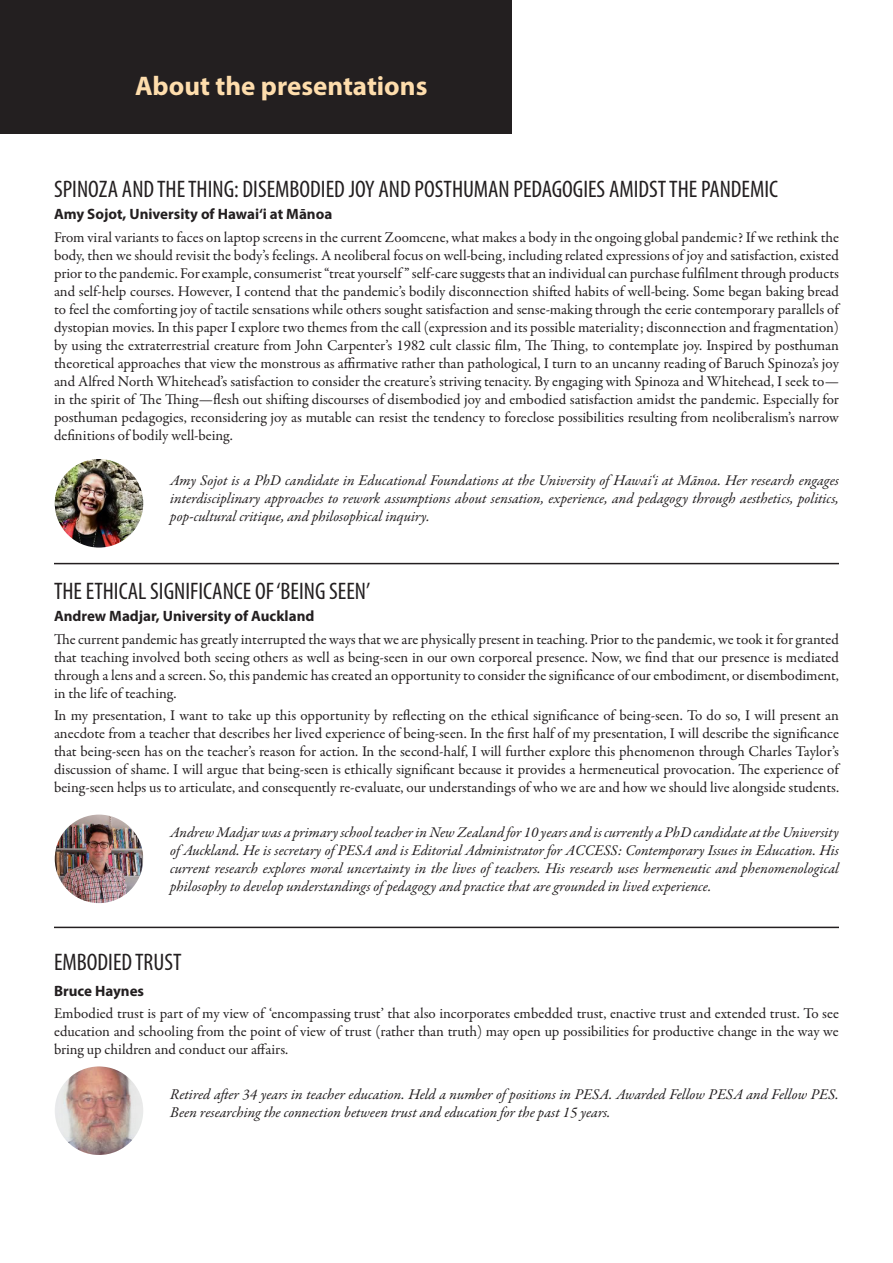
<style>
.page{position:relative;width:893px;height:1263px;background:#fff}
.page>*{position:absolute;margin:0;border:0;box-sizing:border-box;transform-origin:0 0}
.t1{font:700 27px "Myriad Pro";color:#feddac}
.t2{font:condensed 24px "Myriad Pro";color:#231f20}
.t3{font:15px/18px "Garamond Premr Pro";color:#231f20;text-align:justify}
.t4{font:italic 15px/18px "Garamond Premr Pro";color:#231f20;text-align:justify}
.t5{font:700 15px "Myriad Pro";color:#231f20}
</style>
<div class="page">
<div style="left:0;top:0;width:511px;height:133px;background:#231f20"></div>
<img style="left:55px;top:459px;width:88px;height:89px;border-radius:44px">
<img style="left:55px;top:815px;width:88px;height:88px;border-radius:44px">
<img style="left:55px;top:1066px;width:88px;height:89px;border-radius:44px">
<hr style="left:54px;top:563px;width:785px;height:1px;background:#231f20">
<hr style="left:54px;top:927px;width:785px;height:1px;background:#231f20">
<p class="t1" style="left:135px;top:68px;width:294px">About the presentations</p>
<p class="t2" style="left:54px;top:174px;width:726px">SPINOZA AND THE THING: DISEMBODIED JOY AND POSTHUMAN PEDAGOGIES AMIDST THE PANDEMIC</p>
<p class="t5" style="left:54px;top:204px;width:280px">Amy Sojot, University of Hawai‘i at Mānoa</p>
<p class="t3" style="left:54px;top:228px;width:787px">From viral variants to faces on laptop screens in the current Zoomcene, what makes a body in the ongoing global pandemic? If we rethink the body, then we should revisit the body’s feelings. A neoliberal focus on well-being, including related expressions of joy and satisfaction, existed prior to the pandemic. For example, consumerist “treat yourself ” self-care suggests that an individual can purchase fulfilment through products and self-help courses. However, I contend that the pandemic’s bodily disconnection shifted habits of well-being. Some began baking bread to feel the comforting joy of tactile sensations while others sought satisfaction and sense-making through the eerie contemporary parallels of dystopian movies. In this paper I explore two themes from the call (expression and its possible materiality; disconnection and fragmentation) by using the extraterrestrial creature from John Carpenter’s 1982 cult classic film, The Thing, to contemplate joy. Inspired by posthuman theoretical approaches that view the monstrous as affirmative rather than pathological, I turn to an uncanny reading of Baruch Spinoza’s joy and Alfred North Whitehead’s satisfaction to consider the creature’s striving tenacity. By engaging with Spinoza and Whitehead, I seek to— in the spirit of The Thing—flesh out shifting discourses of disembodied joy and embodied satisfaction amidst the pandemic. Especially for posthuman pedagogies, reconsidering joy as mutable can resist the tendency to foreclose possibilities resulting from neoliberalism’s narrow definitions of bodily well-being.</p>
<p class="t4" style="left:170px;top:472px;width:670px">Amy Sojot is a PhD candidate in Educational Foundations at the University of Hawai‘i at Mānoa. Her research engages interdisciplinary approaches to rework assumptions about sensation, experience, and pedagogy through aesthetics, politics, pop-cultural critique, and philosophical inquiry.</p>
<p class="t2" style="left:54px;top:576px;width:318px">THE ETHICAL SIGNIFICANCE OF ‘BEING SEEN’</p>
<p class="t5" style="left:54px;top:606px;width:262px">Andrew Madjar, University of Auckland</p>
<p class="t3" style="left:54px;top:630px;width:786px">The current pandemic has greatly interrupted the ways that we are physically present in teaching. Prior to the pandemic, we took it for granted that teaching involved both seeing others as well as being-seen in our own corporeal presence. Now, we find that our presence is mediated through a lens and a screen. So, this pandemic has created an opportunity to consider the significance of our embodiment, or disembodiment, in the life of teaching.</p>
<p class="t3" style="left:54px;top:707px;width:787px">In my presentation, I want to take up this opportunity by reflecting on the ethical significance of being-seen. To do so, I will present an anecdote from a teacher that describes her lived experience of being-seen. In the first half of my presentation, I will describe the significance that being-seen has on the teacher’s reason for action. In the second-half, I will further explore this phenomenon through Charles Taylor’s discussion of shame. I will argue that being-seen is ethically significant because it provides a hermeneutical provocation. The experience of being-seen helps us to articulate, and consequently re-evaluate, our understandings of who we are and how we should live alongside students.</p>
<p class="t4" style="left:170px;top:824px;width:670px">Andrew Madjar was a primary school teacher in New Zealand for 10 years and is currently a PhD candidate at the University of Auckland. He is secretary of PESA and is Editorial Administrator for ACCESS: Contemporary Issues in Education. His current research explores moral uncertainty in the lives of teachers. His research uses hermeneutic and phenomenological philosophy to develop understandings of pedagogy and practice that are grounded in lived experience.</p>
<p class="t2" style="left:54px;top:947px;width:129px">EMBODIED TRUST</p>
<p class="t5" style="left:54px;top:981px;width:92px">Bruce Haynes</p>
<p class="t3" style="left:54px;top:1005px;width:786px">Embodied trust is part of my view of ‘encompassing trust’ that also incorporates embedded trust, enactive trust and extended trust. To see education and schooling from the point of view of trust (rather than truth) may open up possibilities for productive change in the way we bring up children and conduct our affairs.</p>
<p class="t4" style="left:170px;top:1086px;width:670px">Retired after 34 years in teacher education. Held a number of positions in PESA. Awarded Fellow PESA and Fellow PES.<br>Been researching the connection between trust and education for the past 15 years.</p>
</div>
